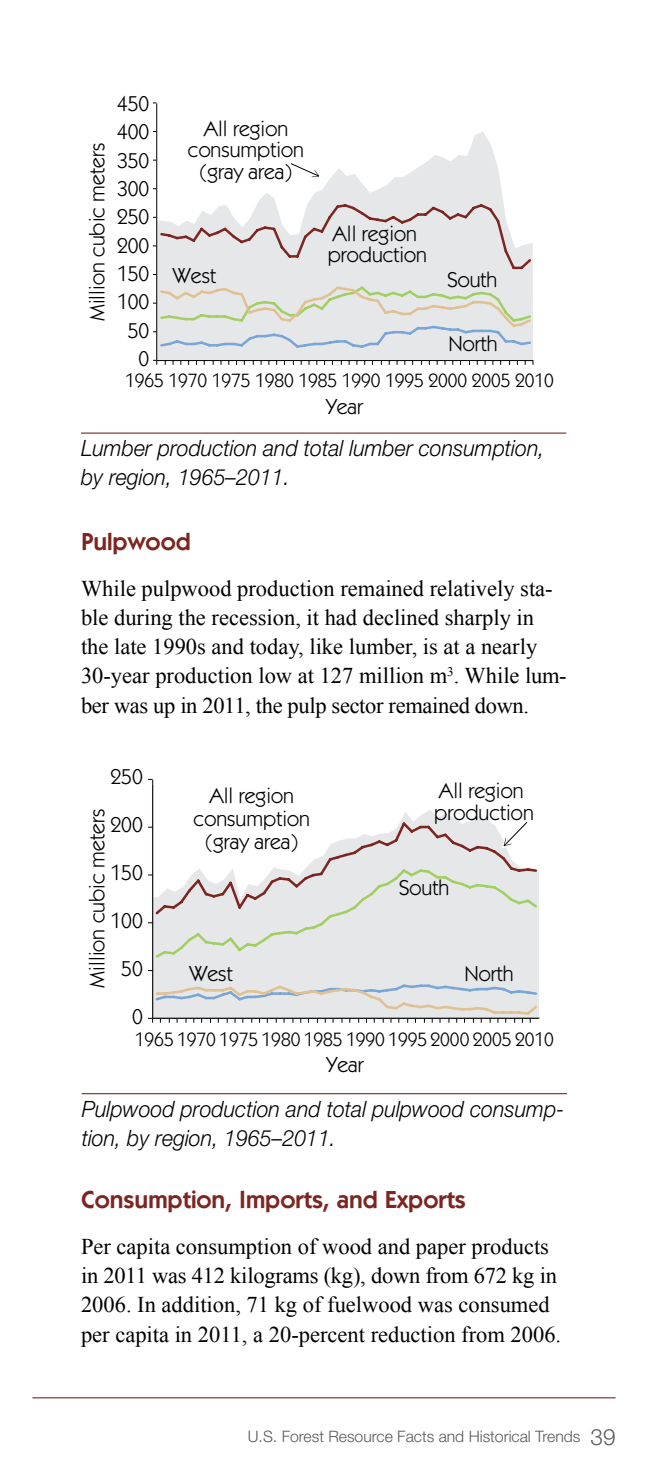
<style>
.page{position:relative;width:648px;height:1458px;background:#fff}
.page>*{position:absolute;margin:0;border:0;box-sizing:border-box;transform-origin:0 0}
.L2{font:600 24.75px "Itc Kabel";color:#7c2622}
.t1{font:22.5px/29.2px "Times New Roman";color:#000}
.figures{font:italic 300 22.5px/29.2px "Helvetica Neue";color:#000;scale:.95 1}
.t2{font:21.6px/28.3px "Itc Kabel";color:#010101;text-align:center}
.t3{font:19.35px "Itc Kabel";color:#010101}
.t4{font:300 15.75px "Helvetica Neue";color:#58595b}
.s1{font-size:22.5px}
</style>
<div class="page">
<hr style="left:32px;top:1397px;width:584px;height:1px;background:#7c2622">
<svg style="left:157px;top:132px;width:376px;height:228px"></svg>
<hr style="left:156px;top:103px;width:1px;height:258px;background:#000">
<svg style="left:153px;top:202px;width:380px;height:73px;background:#e3e0e1"></svg>
<svg style="left:153px;top:284px;width:380px;height:66px;background:#dee1dd"></svg>
<hr style="left:157px;top:360px;width:376px;height:1px;background:#000">
<svg style="left:290px;top:163px;width:33px;height:16px"></svg>
<hr style="left:81px;top:433px;width:485px;height:1px;background:#7c2622">
<svg style="left:153px;top:809px;width:386px;height:173px;fill:#e6e7e8"></svg>
<hr style="left:153px;top:1017px;width:387px;height:2px;background:#979797">
<hr style="left:152px;top:780px;width:1px;height:238px;background:#000">
<svg style="left:148px;top:982px;width:391px;height:41px;background:#d8d9d9"></svg>
<svg style="left:148px;top:820px;width:391px;height:140px"></svg>
<hr style="left:82px;top:1093px;width:485px;height:1px;background:#7c2622">
<p class="t2" style="left:83px;top:321px;width:180px;rotate:-90deg">Million cubic meters</p>
<p class="t2" style="left:117px;top:89px;width:34px">450</p>
<p class="t2" style="left:117px;top:117px;width:34px">400</p>
<p class="t2" style="left:117px;top:146px;width:34px">350</p>
<p class="t2" style="left:117px;top:174px;width:34px">300<br>250<br>200<br>150<br>100<br>50</p>
<p class="t2" style="left:139px;top:344px;width:12px">0</p>
<p class="t2" style="left:188px;top:118px;width:118px;line-height:21.2px">All region consumption (gray area)</p>
<p class="t2" style="left:173px;top:261px;width:45px">West</p>
<p class="t2" style="left:328px;top:222px;width:101px;line-height:21.2px;text-align:left">All region production</p>
<p class="t2" style="left:447px;top:265px;width:52px">South</p>
<p class="t2" style="left:449px;top:329px;width:51px">North</p>
<p class="t3" style="left:125px;top:369px;width:430px">1965 1970 1975 1980 1985 1990 1995 2000 2005 2010</p>
<p class="t2" style="left:326px;top:392px;width:39px">Year</p>
<p class="figures" style="left:81px;top:433px;width:489px">Lumber production and total lumber consumption, by region, 1965–2011.</p>
<p class="L2" style="left:81px;top:527px;width:111px">Pulpwood</p>
<p class="t1" style="left:81px;top:573px;width:487px">While pulpwood production remained relatively sta&shy;ble during the recession, it had declined sharply in the late 1990s and today, like lumber, is at a nearly 30-year production low at 127 million m<sup>3</sup>. While lum&shy;ber was up in 2011, the pulp sector remained down.</p>
<p class="t2" style="left:111px;top:762px;width:34px">250</p>
<p class="t2" style="left:83px;top:988px;width:180px;rotate:-90deg">Million cubic meters</p>
<p class="t2" style="left:111px;top:810px;width:34px">200</p>
<p class="t2" style="left:111px;top:858px;width:34px">150</p>
<p class="t2" style="left:111px;top:906px;width:34px">100</p>
<p class="t2" style="left:121px;top:954px;width:23px">50</p>
<p class="t2" style="left:132px;top:1002px;width:12px">0</p>
<p class="t2" style="left:194px;top:784px;width:118px;line-height:22.7px">All region consumption (gray area)</p>
<p class="t2" style="left:190px;top:959px;width:45px">West</p>
<p class="t2" style="left:434px;top:778px;width:101px;line-height:22.7px;text-align:left">All region production</p>
<p class="t2" style="left:399px;top:873px;width:52px">South</p>
<p class="t2" style="left:465px;top:959px;width:51px">North</p>
<p class="t3" style="left:135px;top:1028px;width:421px">1965 1970 1975 1980 1985 1990 1995 2000 2005 2010</p>
<p class="t2" style="left:327px;top:1050px;width:39px">Year</p>
<p class="figures" style="left:82px;top:1094px;width:509px">Pulpwood production and total pulpwood consump&shy;tion, by region, 1965–2011.</p>
<p class="L2" style="left:81px;top:1185px;width:386px">Consumption, Imports, and Exports</p>
<p class="t1" style="left:81px;top:1231px;width:482px">Per capita consumption of wood and paper products in 2011 was 412 kilograms (kg), down from 672 kg in 2006. In addition, 71 kg of fuelwood was consumed per capita in 2011, a 20-percent reduction from 2006.</p>
<p class="t4" style="left:248px;top:1427px;width:369px">U.S. Forest Resource Facts and Historical Trends <span class="s1">39</span></p>
</div>
